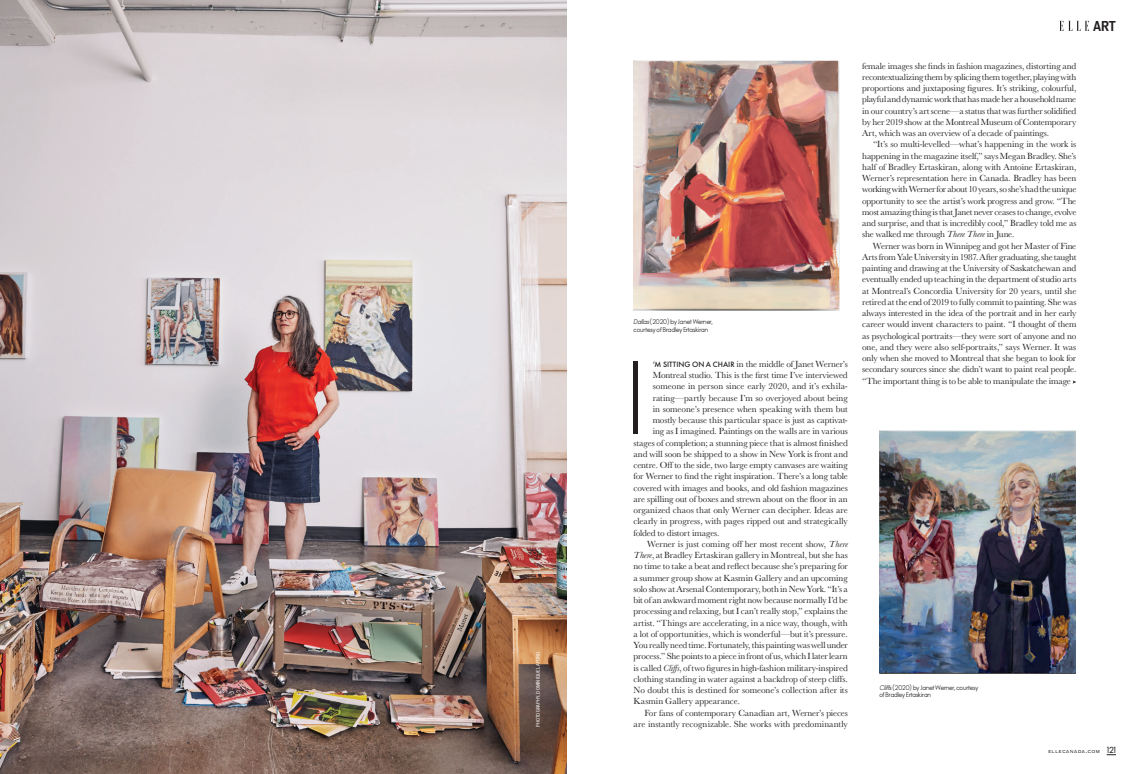
<style>
.page{position:relative;width:1134px;height:774px;background:#fff}
.page>*{position:absolute;margin:0;border:0;box-sizing:border-box;transform-origin:0 0}
.Texte_courant___Séri{font:300 109.2px "Elle Gabor Std";color:#231f20}
.t1{font:500 14px "Tagus Semicond";color:#231f20}
.Texte_courant___Séri-2{font:9.2px/11.2px "Baskerville MT Std";letter-spacing:-.01em;color:#231f20;text-align:justify}
.BV___Photos___Mode{font:500 6.2px/7.5px "Elle Nova C Std";letter-spacing:-.005em;color:#231f20}
.t2{font:5px "Tagus Semicond";letter-spacing:.02em;color:#fff}
.t3{font:4.2px "Tagus Wide";letter-spacing:.165em;color:#231f20}
.s1{font-style:italic}
.s2{font-family:"Elle Gabor Std";font-weight:500;font-size:8px}
.s3{font-size:6px}
.s4{font-family:"Elle Nova C Std";font-weight:600;font-size:8px}
</style>
<div class="page">
<img style="left:0;top:0;width:567px;height:774px">
<svg style="left:1059px;top:21px;width:30px;height:10px"></svg>
<img style="left:634px;top:60px;width:205px;height:250px">
<img style="left:879px;top:430px;width:197px;height:243px">
<p class="t2" style="left:535px;top:727px;width:76px;rotate:-90deg">PHOTOGRAPHY, DOMINIQUE LAFOND</p>
<p class="BV___Photos___Mode" style="left:634px;top:318px;width:81px"><span class="s1">Dallas</span>(2020) by Janet Werner, courtesy of Bradley Ertaskiran</p>
<p class="Texte_courant___Séri" style="left:624px;top:340px;width:26px">I</p>
<p class="Texte_courant___Séri-2" style="left:653px;top:358px;width:197px"><span class="s2">‘M SITTING ON A CHAIR</span> in the middle of Janet Werner’s</p>
<p class="Texte_courant___Séri-2" style="left:653px;top:369px;width:197px">Montreal studio. This is the first time I’ve interviewed</p>
<p class="Texte_courant___Séri-2" style="left:653px;top:381px;width:197px">someone in person since early 2020, and it’s exhila-</p>
<p class="Texte_courant___Séri-2" style="left:653px;top:392px;width:197px">rating—partly because I’m so overjoyed about being</p>
<p class="Texte_courant___Séri-2" style="left:653px;top:403px;width:197px">in someone’s presence when speaking with them but</p>
<p class="Texte_courant___Séri-2" style="left:653px;top:414px;width:197px">mostly because this particular space is just as captivat-</p>
<p class="Texte_courant___Séri-2" style="left:653px;top:426px;width:197px">ing as I imagined. Paintings on the walls are in various</p>
<p class="Texte_courant___Séri-2" style="left:634px;top:437px;width:216px">stages of completion; a stunning piece that is almost finished</p>
<p class="Texte_courant___Séri-2" style="left:634px;top:448px;width:216px">and will soon be shipped to a show in New York is front and</p>
<p class="Texte_courant___Séri-2" style="left:634px;top:459px;width:216px">centre. Off to the side, two large empty canvases are waiting</p>
<p class="Texte_courant___Séri-2" style="left:634px;top:471px;width:216px">for Werner to find the right inspiration. There’s a long table</p>
<p class="Texte_courant___Séri-2" style="left:634px;top:482px;width:216px">covered with images and books, and old fashion magazines</p>
<p class="Texte_courant___Séri-2" style="left:634px;top:493px;width:216px">are spilling out of boxes and strewn about on the floor in an</p>
<p class="Texte_courant___Séri-2" style="left:634px;top:504px;width:216px">organized chaos that only Werner can decipher. Ideas are</p>
<p class="Texte_courant___Séri-2" style="left:634px;top:516px;width:216px">clearly in progress, with pages ripped out and strategically</p>
<p class="Texte_courant___Séri-2" style="left:634px;top:527px;width:88px">folded to distort images.</p>
<p class="Texte_courant___Séri-2" style="left:634px;top:538px;width:216px;text-indent:14px">Werner is just coming off her most recent show, <span class="s1">There There</span>, at Bradley Ertaskiran gallery in Montreal, but she has no time to take a beat and reflect because she’s preparing for a summer group show at Kasmin Gallery and an upcoming solo show at Arsenal Contemporary, both in New York. “It’s a bit of an awkward moment right now because normally I’d be processing and relaxing, but I can’t really stop,” explains the artist. “Things are accelerating, in a nice way, though, with a lot of opportunities, which is wonderful—but it’s pressure.<br>You really need time. Fortunately, this painting was well under process.” She points to a piece in front of us, which I later learn is called <span class="s1">Cliffs</span>, of two figures in high-fashion military-inspired clothing standing in water against a backdrop of steep cliffs.<br>No doubt this is destined for someone’s collection after its Kasmin Gallery appearance.</p>
<p class="Texte_courant___Séri-2" style="left:634px;top:707px;width:216px;text-align:right">For fans of contemporary Canadian art, Werner’s pieces are instantly recognizable. She works with predominantly</p>
<p class="Texte_courant___Séri-2" style="left:862px;top:60px;width:216px">female images she finds in fashion magazines, distorting and recontextualizing them by splicing them together, playing with proportions and juxtaposing figures. It’s striking, colourful, playful and dynamic work that has made her a household name in our country’s art scene—a status that was further solidified by her 2019 show at the Montreal Museum of Contemporary Art, which was an overview of a decade of paintings.</p>
<p class="Texte_courant___Séri-2" style="left:862px;top:139px;width:216px;text-indent:11px">“It’s so multi-levelled—what’s happening in the work is happening in the magazine itself,” says Megan Bradley. She’s half of Bradley Ertaskiran, along with Antoine Ertaskiran, Werner’s representation here in Canada. Bradley has been working with Werner for about 10 years, so she’s had the unique opportunity to see the artist’s work progress and grow. “The most amazing thing is that Janet never ceases to change, evolve and surprise, and that is incredibly cool,” Bradley told me as she walked me through <span class="s1">There There</span> in June.</p>
<p class="Texte_courant___Séri-2" style="left:862px;top:240px;width:216px;text-indent:11px">Werner was born in Winnipeg and got her Master of Fine Arts from Yale University in 1987. After graduating, she taught painting and drawing at the University of Saskatchewan and eventually ended up teaching in the department of studio arts at Montreal’s Concordia University for 20 years, until she retired at the end of 2019 to fully commit to painting. She was always interested in the idea of the portrait and in her early career would invent characters to paint. “I thought of them as psychological portraits—they were sort of anyone and no one, and they were also self-portraits,” says Werner. It was only when she moved to Montreal that she began to look for secondary sources since she didn’t want to paint real people. “The important thing is to be able to manipulate the image</p>
<p class="t1" style="left:1093px;top:18px;width:24px">ART</p>
<p class="BV___Photos___Mode" style="left:879px;top:684px;width:100px"><span class="s1">Cliffs</span>(2020) by Janet Werner, courtesy of Bradley Ertaskiran</p>
<p class="t3" style="left:1048px;top:749px;width:69px">ELLECANADA<span class="s3">.</span>COM <span class="s4">121</span></p>
</div>
